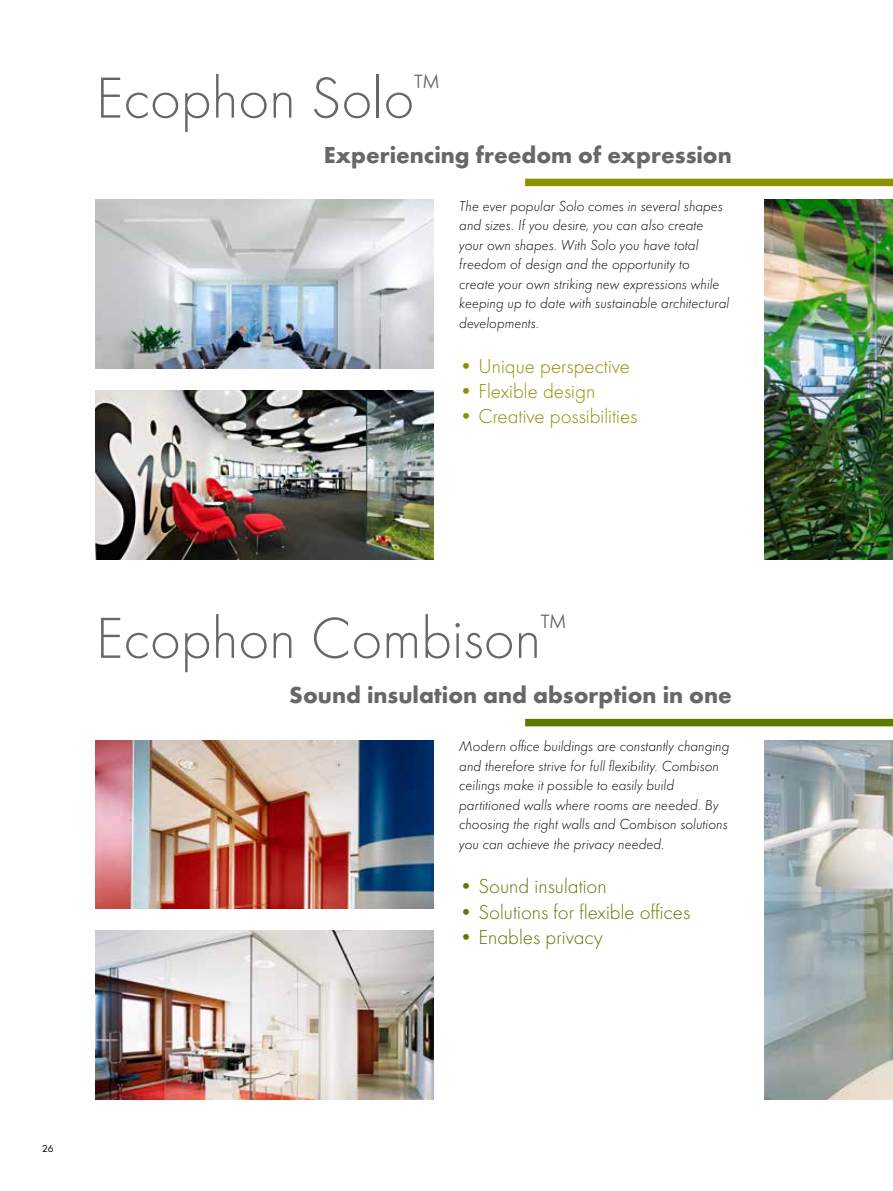
<style>
.page{position:relative;width:893px;height:1191px;background:#fff}
.page>*{position:absolute;margin:0;border:0;box-sizing:border-box;transform-origin:0 0}
.t1{font:300 60px "Futura";color:#676767}
.t2{font:700 24px "Futura";color:#676767}
.t3{font:300 21px "Futura";color:#597b00}
.t4{font:300 21px "Futura";color:#8c8f00}
.t5{font:italic 300 15px/19.5px "Futura";color:#000}
.t6{font:10.5px "Futura Boo";color:#000}
</style>
<div class="page">
<img style="left:765px;top:200px;width:128px;height:359px">
<img style="left:96px;top:390px;width:337px;height:169px">
<img style="left:96px;top:200px;width:337px;height:169px">
<div style="left:525px;top:179px;width:368px;height:7px;background:#8c8f00"></div>
<img style="left:765px;top:740px;width:128px;height:359px">
<img style="left:96px;top:930px;width:337px;height:169px">
<img style="left:96px;top:740px;width:337px;height:169px">
<div style="left:525px;top:719px;width:368px;height:7px;background:#597b00"></div>
<h1 class="t1" style="left:96px;top:64px;width:345px">Ecophon Solo<sup>™</sup></h1>
<h2 class="t2" style="left:324px;top:140px;width:410px">Experiencing freedom of expression</h2>
<p class="t5" style="left:459px;top:196px;width:271px">The ever popular Solo comes in several shapes and sizes. If you desire, you can also create your own shapes. With Solo you have total freedom of design and the opportunity to create your own striking new expressions while keeping up to date with sustainable architectural developments.</p>
<h3 class="t4" style="left:459px;top:354px;width:172px">• Unique perspective</h3>
<h3 class="t4" style="left:459px;top:379px;width:138px">• Flexible design</h3>
<h3 class="t4" style="left:459px;top:404px;width:180px">• Creative possibilities</h3>
<h1 class="t1" style="left:96px;top:604px;width:472px">Ecophon Combison<sup>™</sup></h1>
<h2 class="t2" style="left:289px;top:680px;width:444px">Sound insulation and absorption in one</h2>
<p class="t5" style="left:459px;top:736px;width:272px">Modern office buildings are constantly changing and therefore strive for full flexibility. Combison ceilings make it possible to easily build partitioned walls where rooms are needed. By choosing the right walls and Combison solutions you can achieve the privacy needed.</p>
<h3 class="t3" style="left:459px;top:874px;width:149px">• Sound insulation</h3>
<h3 class="t3" style="left:459px;top:899px;width:232px">• Solutions for flexible offices</h3>
<h3 class="t3" style="left:459px;top:925px;width:145px">• Enables privacy</h3>
<p class="t6" style="left:42px;top:1142px;width:13px">26</p>
</div>
